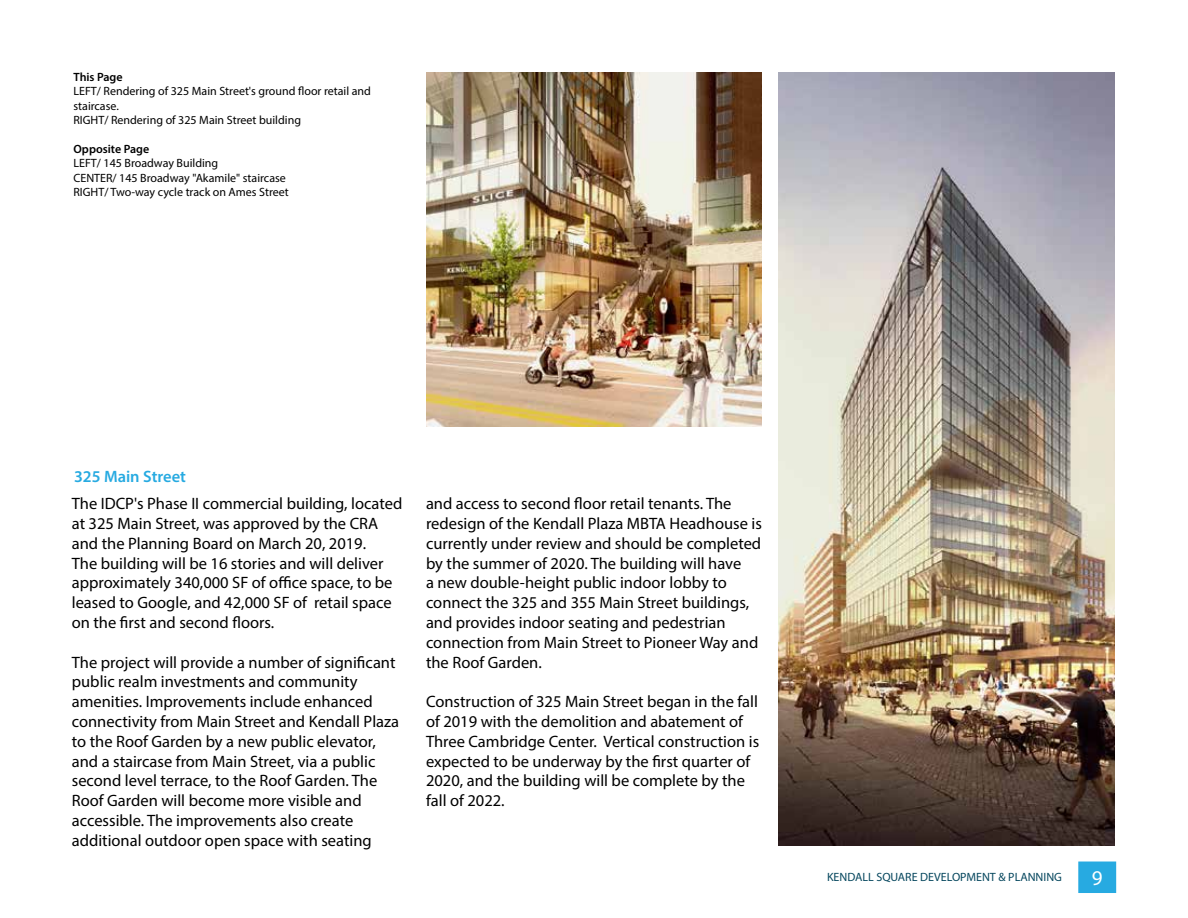
<style>
.page{position:relative;width:1188px;height:918px;background:#fff}
.page>*{position:absolute;margin:0;border:0;box-sizing:border-box;transform-origin:0 0}
.t1{font:21px "Myriad Pro";color:#fff}
.t2{font:16.5px/19.8px "Myriad Pro";color:#000}
.t3{font:600 16.5px "Myriad Pro";color:#27aae1}
.t4{font:12px/14.4px "Myriad Pro";color:#000}
.t5{font:12px "Myriad Pro";color:#06475e}
.t6{font:600 12px "Myriad Pro";color:#000}
</style>
<div class="page">
<img style="left:779px;top:72px;width:336px;height:774px">
<img style="left:426px;top:72px;width:336px;height:355px">
<div style="left:1079px;top:862px;width:36px;height:30px;background:#27aae1"></div>
<div style="left:1078px;top:862px;width:38px;height:31px;border:2px solid #27aae1"></div>
<p class="t6" style="left:74px;top:69px;width:51px">This Page</p>
<p class="t4" style="left:74px;top:84px;width:299px">LEFT/ Rendering of 325 Main Street's ground floor retail and staircase.<br>RIGHT/ Rendering of 325 Main Street building</p>
<p class="t6" style="left:74px;top:141px;width:77px">Opposite Page</p>
<p class="t4" style="left:74px;top:156px;width:217px">LEFT/ 145 Broadway Building<br>CENTER/ 145 Broadway "Akamile" staircase<br>RIGHT/ Two-way cycle track on Ames Street</p>
<p class="t3" style="left:74px;top:466px;width:113px">325 Main Street</p>
<p class="t2" style="left:72px;top:493px;width:332px">The IDCP's Phase II commercial building, located at 325 Main Street, was approved by the CRA and the Planning Board on March 20, 2019.<br>The building will be 16 stories and will deliver approximately 340,000 SF of office space, to be leased to Google, and 42,000 SF of retail space on the first and second floors.</p>
<p class="t2" style="left:72px;top:652px;width:329px">The project will provide a number of significant public realm investments and community amenities. Improvements include enhanced connectivity from Main Street and Kendall Plaza to the Roof Garden by a new public elevator, and a staircase from Main Street, via a public second level terrace, to the Roof Garden. The Roof Garden will become more visible and accessible. The improvements also create additional outdoor open space with seating</p>
<p class="t2" style="left:426px;top:493px;width:337px">and access to second floor retail tenants. The redesign of the Kendall Plaza MBTA Headhouse is currently under review and should be completed by the summer of 2020. The building will have<br>a new double-height public indoor lobby to connect the 325 and 355 Main Street buildings, and provides indoor seating and pedestrian connection from Main Street to Pioneer Way and the Roof Garden.</p>
<p class="t2" style="left:426px;top:691px;width:335px">Construction of 325 Main Street began in the fall of 2019 with the demolition and abatement of Three Cambridge Center. Vertical construction is expected to be underway by the first quarter of 2020, and the building will be complete by the fall of 2022.</p>
<p class="t5" style="left:827px;top:870px;width:236px">KENDALL SQUARE DEVELOPMENT &amp; PLANNING</p>
<p class="t1" style="left:1092px;top:865px;width:12px">9</p>
</div>
